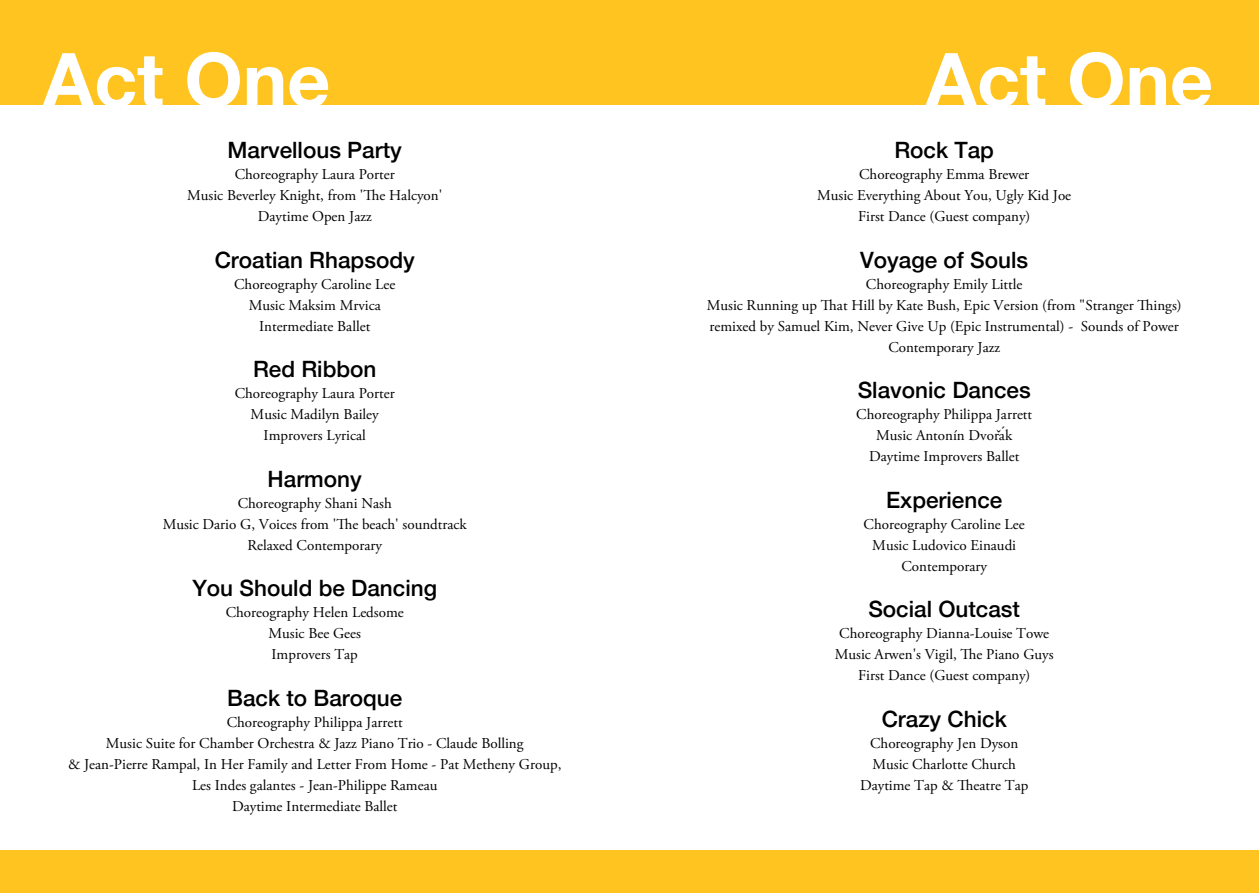
<style>
.page{position:relative;width:1259px;height:893px;background:#fff}
.page>*{position:absolute;margin:0;border:0;box-sizing:border-box;transform-origin:0 0}
.t1{font:700 75px "Helvetica Neue";color:#fff}
.t2{font:500 22.5px "Helvetica Neue";color:#000}
.t3{font:15px "Adobe Garamond Pro";color:#000}
.s1{font-family:"Times New Roman"}
</style>
<div class="page">
<div style="left:0;top:0;width:1259px;height:104px;background:#ffc420"></div>
<div style="left:0;top:850px;width:1259px;height:43px;background:#ffc420"></div>
<p class="t1" style="left:43px;top:34px;width:289px">Act One</p>
<p class="t2" style="left:228px;top:136px;width:176px">Marvellous Party</p>
<p class="t3" style="left:235px;top:168px;width:161px">Choreography Laura Porter</p>
<p class="t3" style="left:187px;top:189px;width:257px">Music Beverley Knight, from 'The Halcyon'</p>
<p class="t3" style="left:258px;top:210px;width:115px">Daytime Open Jazz</p>
<p class="t2" style="left:215px;top:246px;width:202px">Croatian Rhapsody</p>
<p class="t3" style="left:234px;top:278px;width:163px">Choreography Caroline Lee</p>
<p class="t3" style="left:249px;top:299px;width:134px">Music Maksim Mrvica</p>
<p class="t3" style="left:259px;top:320px;width:113px">Intermediate Ballet</p>
<p class="t2" style="left:253px;top:355px;width:125px">Red Ribbon</p>
<p class="t3" style="left:235px;top:387px;width:161px">Choreography Laura Porter</p>
<p class="t3" style="left:251px;top:408px;width:130px">Music Madilyn Bailey</p>
<p class="t3" style="left:264px;top:429px;width:104px">Improvers Lyrical</p>
<p class="t2" style="left:268px;top:465px;width:96px">Harmony</p>
<p class="t3" style="left:238px;top:497px;width:156px">Choreography Shani Nash</p>
<p class="t3" style="left:163px;top:518px;width:306px">Music Dario G, Voices from 'The beach' soundtrack</p>
<p class="t3" style="left:247px;top:539px;width:136px">Relaxed Contemporary</p>
<p class="t2" style="left:192px;top:574px;width:246px">You Should be Dancing</p>
<p class="t3" style="left:226px;top:606px;width:180px">Choreography Helen Ledsome</p>
<p class="t3" style="left:268px;top:627px;width:94px">Music Bee Gees</p>
<p class="t3" style="left:271px;top:648px;width:88px">Improvers Tap</p>
<p class="t2" style="left:227px;top:684px;width:177px">Back to Baroque</p>
<p class="t3" style="left:227px;top:716px;width:177px">Choreography Philippa Jarrett</p>
<p class="t3" style="left:106px;top:737px;width:419px">Music Suite for Chamber Orchestra &amp; Jazz Piano Trio - Claude Bolling</p>
<p class="t3" style="left:68px;top:758px;width:495px">&amp; Jean-Pierre Rampal, In Her Family and Letter From Home - Pat Metheny Group,</p>
<p class="t3" style="left:192px;top:779px;width:247px">Les Indes galantes - Jean-Philippe Rameau</p>
<p class="t3" style="left:232px;top:800px;width:167px">Daytime Intermediate Ballet</p>
<p class="t1" style="left:925px;top:34px;width:289px">Act One</p>
<p class="t2" style="left:894px;top:136px;width:101px">Rock Tap</p>
<p class="t3" style="left:859px;top:168px;width:172px">Choreography Emma Brewer</p>
<p class="t3" style="left:817px;top:189px;width:255px">Music Everything About You, Ugly Kid Joe</p>
<p class="t3" style="left:858px;top:210px;width:174px">First Dance (Guest company)</p>
<p class="t2" style="left:860px;top:246px;width:170px">Voyage of Souls</p>
<p class="t3" style="left:866px;top:278px;width:158px">Choreography Emily Little</p>
<p class="t3" style="left:707px;top:299px;width:476px">Music Running up That Hill by Kate Bush, Epic Version (from "Stranger Things)</p>
<p class="t3" style="left:709px;top:320px;width:471px">remixed by Samuel Kim, Never Give Up (Epic Instrumental) - Sounds of Power</p>
<p class="t3" style="left:888px;top:341px;width:113px">Contemporary Jazz</p>
<p class="t2" style="left:857px;top:376px;width:175px">Slavonic Dances</p>
<p class="t3" style="left:856px;top:408px;width:177px">Choreography Philippa Jarrett</p>
<p class="t3" style="left:876px;top:429px;width:133px">Music Antonín Dvor<span class="s1">̌́</span></p>
<p class="t3" style="left:999px;top:429px;width:15px">ak</p>
<p class="t3" style="left:869px;top:450px;width:152px">Daytime Improvers Ballet</p>
<p class="t2" style="left:886px;top:486px;width:118px">Experience</p>
<p class="t3" style="left:863px;top:518px;width:163px">Choreography Caroline Lee</p>
<p class="t3" style="left:872px;top:539px;width:145px">Music Ludovico Einaudi</p>
<p class="t3" style="left:901px;top:560px;width:87px">Contemporary</p>
<p class="t2" style="left:868px;top:595px;width:153px">Social Outcast</p>
<p class="t3" style="left:839px;top:627px;width:211px">Choreography Dianna-Louise Towe</p>
<p class="t3" style="left:835px;top:648px;width:220px">Music Arwen's Vigil, The Piano Guys</p>
<p class="t3" style="left:858px;top:669px;width:174px">First Dance (Guest company)</p>
<p class="t2" style="left:881px;top:705px;width:127px">Crazy Chick</p>
<p class="t3" style="left:870px;top:737px;width:150px">Choreography Jen Dyson</p>
<p class="t3" style="left:872px;top:758px;width:145px">Music Charlotte Church</p>
<p class="t3" style="left:860px;top:779px;width:170px">Daytime Tap &amp; Theatre Tap</p>
</div>
